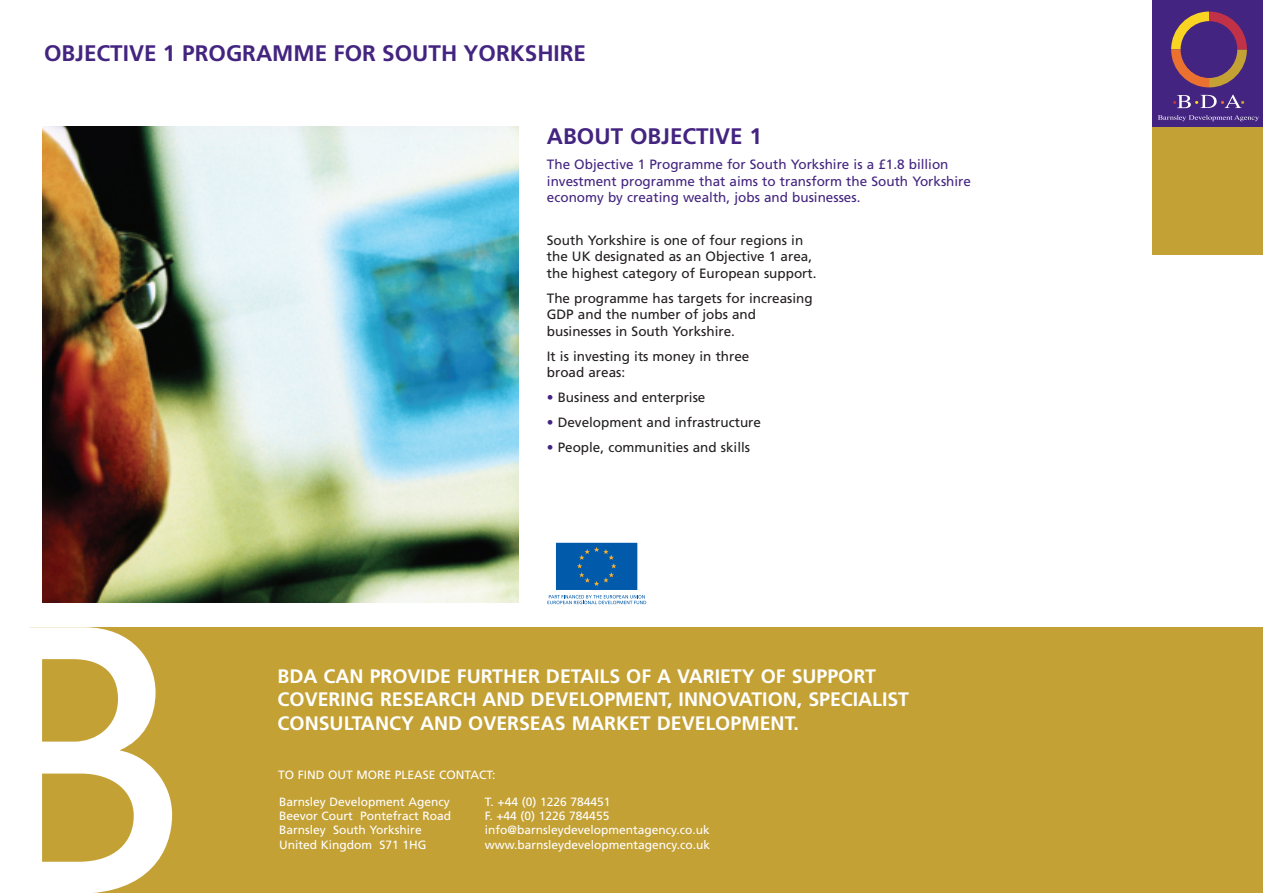
<style>
.page{position:relative;width:1263px;height:893px;background:#fff}
.page>*{position:absolute;margin:0;border:0;box-sizing:border-box;transform-origin:0 0}
.t1{font:700 22.5px "Frutiger";color:#432480}
.t2{font:700 19.5px/23.4px "Frutiger";color:#fff}
.t3{font:13.5px/16.5px "Frutiger";color:#231f20}
.t4{font:13.5px/16.5px "Frutiger";color:#432480}
.t5{font:12px/14.4px "Frutiger";color:#fff}
.s1{color:#432480}
</style>
<div class="page">
<img style="left:43px;top:127px;width:476px;height:475px">
<div style="left:555px;top:542px;width:83px;height:48px;background:#015aaa"></div>
<div style="left:555px;top:542px;width:83px;height:49px;border:1px solid #fff"></div>
<svg style="left:577px;top:547px;width:39px;height:39px"></svg>
<svg style="left:547px;top:595px;width:99px;height:9px"></svg>
<div style="left:45px;top:628px;width:1218px;height:265px;background:#c4a135"></div>
<svg style="left:42px;top:628px;width:130px;height:265px"></svg>
<div style="left:1152px;top:0;width:111px;height:128px;background:#432480"></div>
<svg style="left:1171px;top:12px;width:76px;height:75px"></svg>
<svg style="left:1173px;top:95px;width:71px;height:13px"></svg>
<svg style="left:1158px;top:115px;width:101px;height:6px"></svg>
<div style="left:1152px;top:127px;width:111px;height:128px;background:#c4a135"></div>
<h1 class="t1" style="left:44px;top:44px;width:544px">OBJECTIVE 1 PROGRAMME FOR SOUTH YORKSHIRE</h1>
<h1 class="t1" style="left:547px;top:128px;width:217px">ABOUT OBJECTIVE 1</h1>
<p class="t4" style="left:547px;top:157px;width:426px">The Objective 1 Programme for South Yorkshire is a £1.8 billion investment programme that aims to transform the South Yorkshire economy by creating wealth, jobs and businesses.</p>
<p class="t3" style="left:547px;top:233px;width:271px">South Yorkshire is one of four regions in the UK designated as an Objective 1 area, the highest category of European support.</p>
<p class="t3" style="left:547px;top:291px;width:267px">The programme has targets for increasing<br>GDP and the number of jobs and businesses in South Yorkshire.</p>
<p class="t3" style="left:547px;top:349px;width:204px">It is investing its money in three broad areas:</p>
<p class="t3" style="left:547px;top:390px;width:160px"><span class="s1">•</span> Business and enterprise</p>
<p class="t3" style="left:547px;top:415px;width:216px"><span class="s1">•</span> Development and infrastructure</p>
<p class="t3" style="left:547px;top:440px;width:205px"><span class="s1">•</span> People, communities and skills</p>
<h2 class="t2" style="left:278px;top:666px;width:633px">BDA CAN PROVIDE FURTHER DETAILS OF A VARIETY OF SUPPORT<br>COVERING RESEARCH AND DEVELOPMENT, INNOVATION, SPECIALIST<br>CONSULTANCY AND OVERSEAS MARKET DEVELOPMENT.</h2>
<p class="t5" style="left:278px;top:768px;width:219px">TO FIND OUT MORE PLEASE CONTACT:</p>
<p class="t5" style="left:279px;top:795px;width:174px">Barnsley Development Agency<br>Beevor Court Pontefract Road<br>Barnsley South Yorkshire<br>United Kingdom S71 1HG</p>
<p class="t5" style="left:485px;top:795px;width:227px">T. +44 (0) 1226 784451<br>F. +44 (0) 1226 784455 info@barnsleydevelopmentagency.co.uk www.barnsleydevelopmentagency.co.uk</p>
</div>
